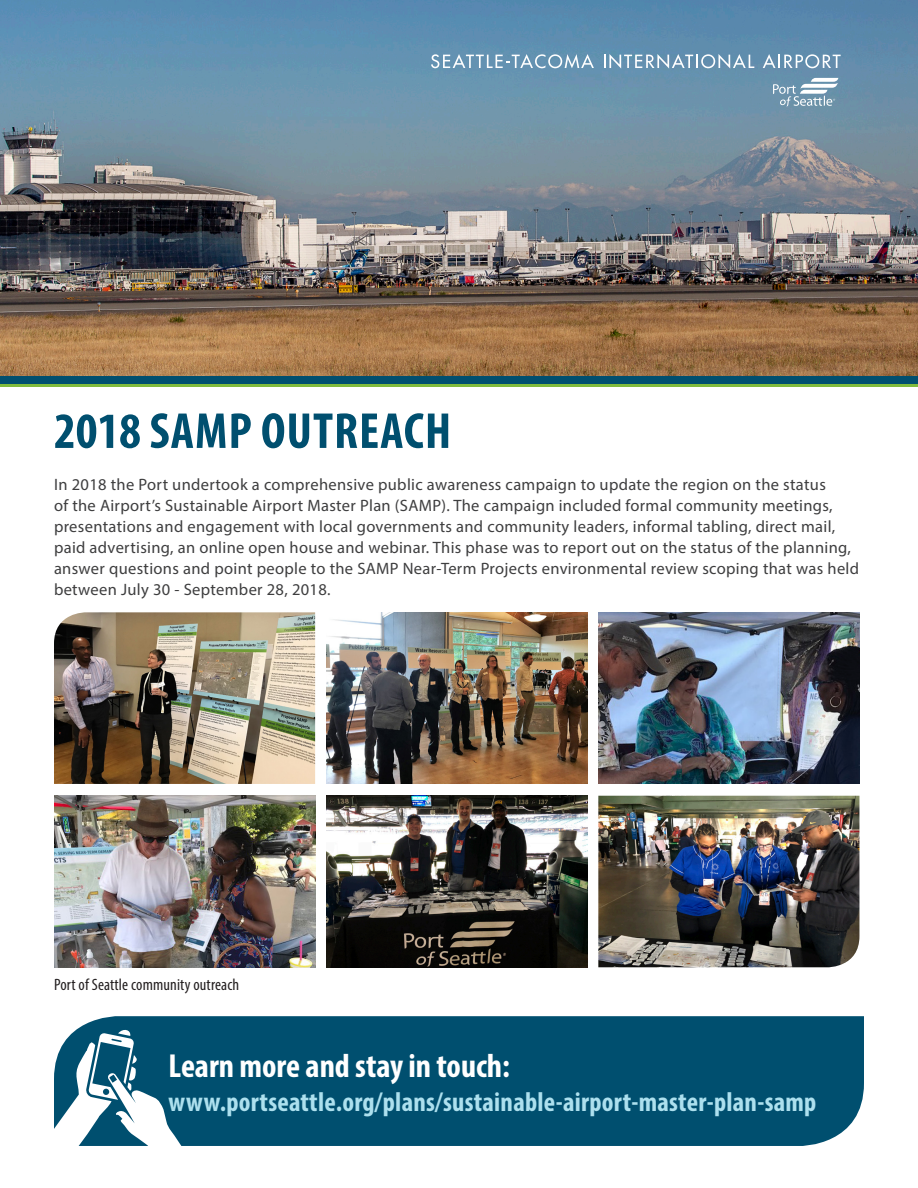
<style>
.page{position:relative;width:918px;height:1188px;background:#fff}
.page>*{position:absolute;margin:0;border:0;box-sizing:border-box;transform-origin:0 0}
.Main_Text{font:700 condensed 51px "Myriad Pro";letter-spacing:.02em;color:#004f6f}
.t1{font:700 condensed 33.45px "Myriad Pro";color:#fff}
.t2{font:700 condensed 27.15px "Myriad Pro";letter-spacing:.01em;color:#ade0ee}
.Main_Text-2{font:16.5px/21px "Myriad Pro";letter-spacing:.02em;color:#3e3e3f}
.t3{font:condensed 16.5px "Myriad Pro";letter-spacing:.01em;color:#231f20}
</style>
<div class="page">
<div style="left:0;top:333px;width:918px;height:54px;background:#80bb3d"></div>
<div style="left:0;top:330px;width:918px;height:54px;background:#004f6f"></div>
<img style="left:0;top:0;width:918px;height:376px">
<svg style="left:431px;top:54px;width:163px;height:14px;background:#8baec5"></svg>
<svg style="left:604px;top:54px;width:150px;height:15px;background:#8bacc3"></svg>
<svg style="left:763px;top:54px;width:78px;height:14px"></svg>
<svg style="left:773px;top:78px;width:65px;height:28px"></svg>
<div style="left:80px;top:1016px;width:784px;height:130px;background:#004f6f"></div>
<svg style="left:54px;top:1027px;width:160px;height:119px"></svg>
<img style="left:54px;top:612px;width:261px;height:172px">
<img style="left:54px;top:796px;width:261px;height:171px">
<img style="left:326px;top:612px;width:261px;height:172px">
<img style="left:598px;top:612px;width:261px;height:172px">
<img style="left:326px;top:796px;width:261px;height:171px">
<img style="left:598px;top:796px;width:261px;height:171px">
<p class="Main_Text" style="left:54px;top:399px;width:399px">2018 SAMP OUTREACH</p>
<p class="Main_Text-2" style="left:54px;top:473px;width:807px">In 2018 the Port undertook a comprehensive public awareness campaign to update the region on the status<br>of the Airport’s Sustainable Airport Master Plan (SAMP). The campaign included formal community meetings, presentations and engagement with local governments and community leaders, informal tabling, direct mail, paid advertising, an online open house and webinar. This phase was to report out on the status of the planning, answer questions and point people to the SAMP Near-Term Projects environmental review scoping that was held between July 30 - September 28, 2018.</p>
<p class="t3" style="left:54px;top:974px;width:187px">Port of Seattle community outreach</p>
<p class="t1" style="left:168px;top:1045px;width:343px">Learn more and stay in touch:</p>
<p class="t2" style="left:168px;top:1085px;width:649px">www.portseattle.org/plans/sustainable-airport-master-plan-samp</p>
</div>
